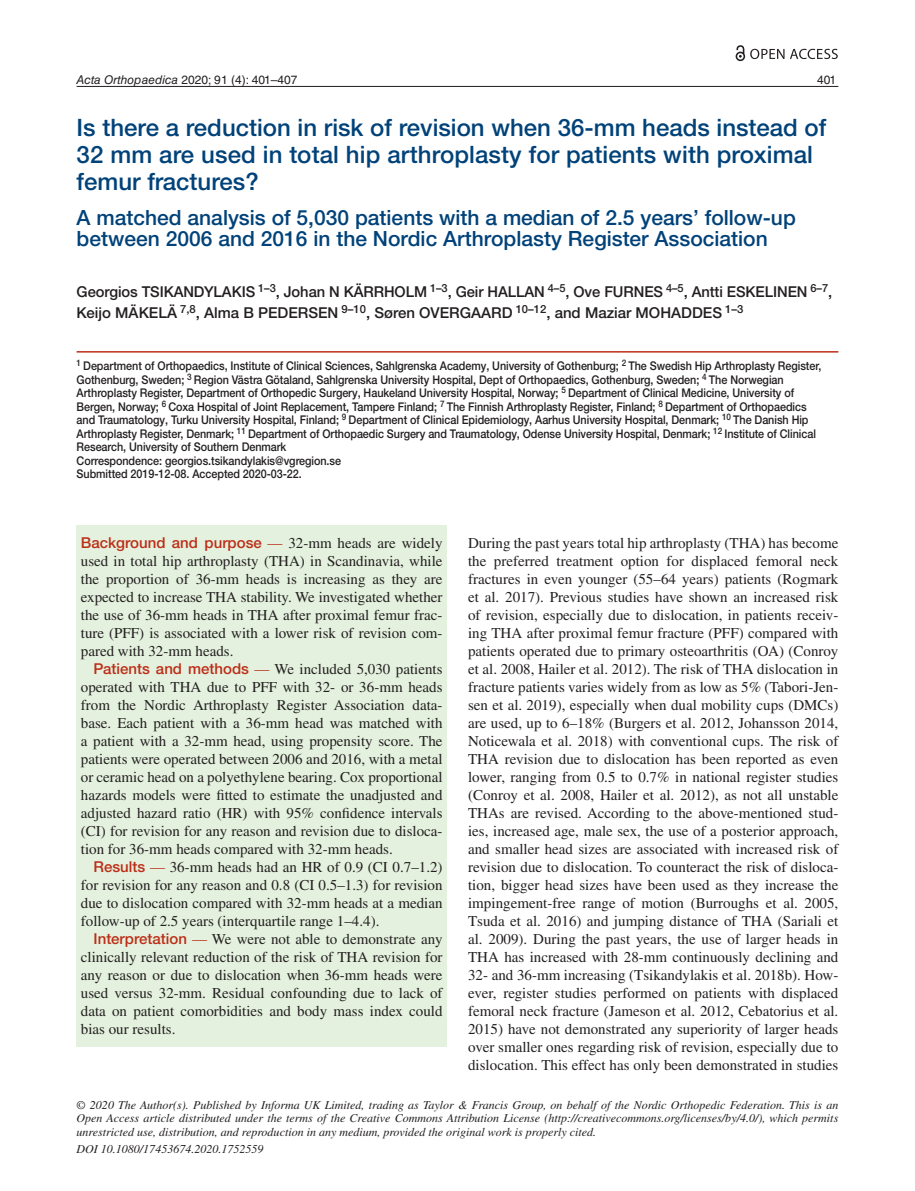
<style>
.page{position:relative;width:915px;height:1191px;background:#fff}
.page>*{position:absolute;margin:0;border:0;box-sizing:border-box;transform-origin:0 0}
.t1{font:500 24px/27px "Helvetica Neue LTW1 G";color:#004279}
.t2{font:500 21px/21px "Helvetica Neue LTW1 G";color:#004279}
.t3{font:15px/18px "Times";color:#231f20;text-align:justify}
.t4{font:500 15px/21px "Helvetica Neue LTW1 G";letter-spacing:-.005em;color:#231f20}
.t5{font:500 15px "Helvetica Neue LTW1 G";color:#bc2e18}
.t6{font:500 12px/13.5px "Helvetica Neue LTW1 G";letter-spacing:-.005em;color:#231f20;scale:.9 1}
.t7{font:italic 12px/13.5px "Times";color:#231f20;text-align:justify}
.t8{font:12px "Helvetica LT Std";color:#231f20}
.s1{font-style:italic}
.s2{font-family:"Times";font-weight:400}
.s3{font-family:"Times";font-weight:400;color:#231f20}
.s4{font-family:"Helvetica Neue LTW1 G";font-weight:500;color:#bc2e18}
.s5{color:#bc2e18}
</style>
<div class="page">
<hr style="left:77px;top:86px;width:761px;height:1px;background:#231f20">
<div style="left:77px;top:525px;width:369px;height:521px;background:#e4f1de"></div>
<hr style="left:77px;top:351px;width:761px;height:1px;background:#bc2e18">
<svg style="left:735px;top:45px;width:9px;height:16px"></svg>
<svg style="left:750px;top:49px;width:87px;height:10px"></svg>
<p class="t8" style="left:77px;top:72px;width:222px"><span class="s1">Acta Orthopaedica</span> 2020; 91 (4): 401–407</p>
<p class="t8" style="left:816px;top:72px;width:21px">401</p>
<h1 class="t1" style="left:77px;top:114px;width:751px">Is there a reduction in risk of revision when 36-mm heads instead of<br>32 mm are used in total hip arthroplasty for patients with proximal femur fractures?</h1>
<h2 class="t2" style="left:77px;top:207px;width:720px">A matched analysis of 5,030 patients with a median of 2.5 years’ follow-up between 2006 and 2016 in the Nordic Arthroplasty Register Association</h2>
<p class="t4" style="left:77px;top:281px;width:756px">Georgios TSIKANDYLAKIS <sup>1–3</sup>, Johan N KÄRRHOLM <sup>1–3</sup>, Geir HALLAN <sup>4–5</sup>, Ove FURNES <sup>4–5</sup>, Antti ESKELINEN <sup>6–7</sup>,<br>Keijo MÄKELÄ <sup>7,8</sup>, Alma B PEDERSEN <sup>9–10</sup>, Søren OVERGAARD <sup>10–12</sup>, and Maziar MOHADDES <sup>1–3</sup></p>
<p class="t6" style="left:77px;top:359px;width:828px"><sup>1</sup> Department of Orthopaedics, Institute of Clinical Sciences, Sahlgrenska Academy, University of Gothenburg; <sup>2</sup> The Swedish Hip Arthroplasty Register, Gothenburg, Sweden; <sup>3</sup> Region Västra Götaland, Sahlgrenska University Hospital, Dept of Orthopaedics, Gothenburg, Sweden; <sup>4</sup> The Norwegian Arthroplasty Register, Department of Orthopedic Surgery, Haukeland University Hospital, Norway; <sup>5</sup> Department of Clinical Medicine, University of Bergen, Norway; <sup>6</sup> Coxa Hospital of Joint Replacement, Tampere Finland; <sup>7</sup> The Finnish Arthroplasty Register, Finland; <sup>8</sup> Department of Orthopaedics and Traumatology, Turku University Hospital, Finland; <sup>9</sup> Department of Clinical Epidemiology, Aarhus University Hospital, Denmark; <sup>10</sup> The Danish Hip Arthroplasty Register, Denmark; <sup>11</sup> Department of Orthopaedic Surgery and Traumatology, Odense University Hospital, Denmark; <sup>12</sup> Institute of Clinical Research, University of Southern Denmark<br>Correspondence: georgios.tsikandylakis@vgregion.se<br>Submitted 2019-12-08. Accepted 2020-03-22.</p>
<p class="t5" style="left:81px;top:533px;width:363px">Background and purpose <span class="s2">—</span> <span class="s3">32-mm heads are widely</span></p>
<p class="t3" style="left:81px;top:551px;width:363px">used in total hip arthroplasty (THA) in Scandinavia, while the proportion of 36-mm heads is increasing as they are expected to increase THA stability. We investigated whether the use of 36-mm heads in THA after proximal femur frac&shy;ture (PFF) is associated with a lower risk of revision com&shy;pared with 32-mm heads.</p>
<p class="t3" style="left:81px;top:659px;width:363px;text-indent:13px"><span class="s4">Patients and methods</span> <span class="s5">—</span> We included 5,030 patients operated with THA due to PFF with 32- or 36-mm heads from the Nordic Arthroplasty Register Association data&shy;base. Each patient with a 36-mm head was matched with a patient with a 32-mm head, using propensity score. The patients were operated between 2006 and 2016, with a metal or ceramic head on a polyethylene bearing. Cox proportional hazards models were fitted to estimate the unadjusted and adjusted hazard ratio (HR) with 95% confidence intervals (CI) for revision for any reason and revision due to disloca&shy;tion for 36-mm heads compared with 32-mm heads.</p>
<p class="t3" style="left:81px;top:857px;width:363px;text-indent:13px"><span class="s4">Results</span> <span class="s5">—</span> 36-mm heads had an HR of 0.9 (CI 0.7–1.2) for revision for any reason and 0.8 (CI 0.5–1.3) for revision due to dislocation compared with 32-mm heads at a median follow-up of 2.5 years (interquartile range 1–4.4).</p>
<p class="t3" style="left:81px;top:929px;width:363px;text-indent:13px"><span class="s4">Interpretation</span> <span class="s5">—</span> We were not able to demonstrate any clinically relevant reduction of the risk of THA revision for any reason or due to dislocation when 36-mm heads were used versus 32-mm. Residual confounding due to lack of data on patient comorbidities and body mass index could bias our results.</p>
<p class="t3" style="left:468px;top:533px;width:371px">During the past years total hip arthroplasty (THA) has become the preferred treatment option for displaced femoral neck fractures in even younger (55–64 years) patients (Rogmark et al. 2017). Previous studies have shown an increased risk of revision, especially due to dislocation, in patients receiv&shy;ing THA after proximal femur fracture (PFF) compared with patients operated due to primary osteoarthritis (OA) (Conroy et al. 2008, Hailer et al. 2012). The risk of THA dislocation in fracture patients varies widely from as low as 5% (Tabori-Jen&shy;sen et al. 2019), especially when dual mobility cups (DMCs) are used, up to 6–18% (Burgers et al. 2012, Johansson 2014, Noticewala et al. 2018) with conventional cups. The risk of THA revision due to dislocation has been reported as even lower, ranging from 0.5 to 0.7% in national register studies (Conroy et al. 2008, Hailer et al. 2012), as not all unstable THAs are revised. According to the above-mentioned stud&shy;ies, increased age, male sex, the use of a posterior approach, and smaller head sizes are associated with increased risk of revision due to dislocation. To counteract the risk of disloca&shy;tion, bigger head sizes have been used as they increase the impingement-free range of motion (Burroughs et al. 2005, Tsuda et al. 2016) and jumping distance of THA (Sariali et al. 2009). During the past years, the use of larger heads in THA has increased with 28-mm continuously declining and 32- and 36-mm increasing (Tsikandylakis et al. 2018b). How&shy;ever, register studies performed on patients with displaced femoral neck fracture (Jameson et al. 2012, Cebatorius et al.<br>2015) have not demonstrated any superiority of larger heads over smaller ones regarding risk of revision, especially due to dislocation. This effect has only been demonstrated in studies</p>
<p class="t7" style="left:77px;top:1098px;width:763px">© 2020 The Author(s). Published by Informa UK Limited, trading as Taylor &amp; Francis Group, on behalf of the Nordic Orthopedic Federation. This is an Open Access article distributed under the terms of the Creative Commons Attribution License (http://creativecommons.org/licenses/by/4.0/), which permits unrestricted use, distribution, and reproduction in any medium, provided the original work is properly cited.</p>
<p class="t7" style="left:77px;top:1142px;width:188px">DOI 10.1080/17453674.2020.1752559</p>
</div>
